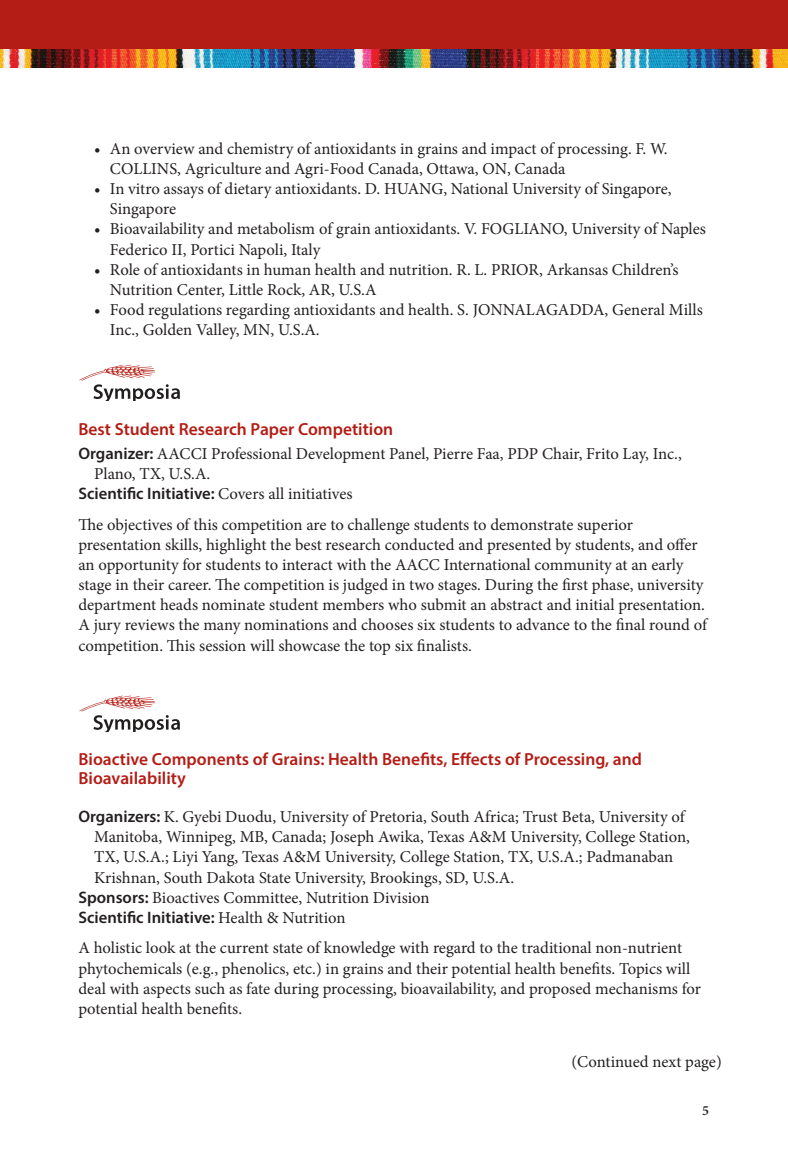
<style>
.page{position:relative;width:788px;height:1166px;background:#fff}
.page>*{position:absolute;margin:0;border:0;box-sizing:border-box;transform-origin:0 0}
.t1{font:600 17.5px/19.2px "Myriad Pro";color:#b41d15}
.t2{font:16.62px/20.1px "Minion Pro";color:#231f20}
.t3{font:600 16.62px "Myriad Pro";color:#231f20}
.t4{font:600 14px "Minion Pro";color:#231f20}
.s1{font-family:"Myriad Pro";font-weight:600}
.s2{font-family:"Minion Pro";font-weight:400}
</style>
<div class="page">
<div style="left:0;top:0;width:788px;height:52px;background:#b41d15"></div>
<img style="left:0;top:50px;width:788px;height:17px">
<svg style="left:79px;top:365px;width:101px;height:35px"></svg>
<svg style="left:79px;top:695px;width:101px;height:36px"></svg>
<p class="t2" style="left:110px;top:139px;width:559px;text-indent:-16px">• An overview and chemistry of antioxidants in grains and impact of processing. F. W.<br>COLLINS, Agriculture and Agri-Food Canada, Ottawa, ON, Canada</p>
<p class="t2" style="left:110px;top:179px;width:563px;text-indent:-16px">• In vitro assays of dietary antioxidants. D. HUANG, National University of Singapore,<br>Singapore</p>
<p class="t2" style="left:110px;top:219px;width:597px;text-indent:-16px">• Bioavailability and metabolism of grain antioxidants. V. FOGLIANO, University of Naples<br>Federico II, Portici Napoli, Italy</p>
<p class="t2" style="left:110px;top:259px;width:570px;text-indent:-16px">• Role of antioxidants in human health and nutrition. R. L. PRIOR, Arkansas Children’s<br>Nutrition Center, Little Rock, AR, U.S.A</p>
<p class="t2" style="left:110px;top:300px;width:594px;text-indent:-16px">• Food regulations regarding antioxidants and health. S. JONNALAGADDA, General Mills<br>Inc., Golden Valley, MN, U.S.A.</p>
<p class="t1" style="left:78px;top:419px;width:316px">Best Student Research Paper Competition</p>
<p class="t2" style="left:94px;top:443px;width:589px;text-indent:-16px"><span class="s1">Organizer:</span> AACCI Professional Development Panel, Pierre Faa, PDP Chair, Frito Lay, Inc.,<br>Plano, TX, U.S.A.</p>
<p class="t3" style="left:78px;top:483px;width:276px">Scientific Initiative: <span class="s2">Covers all initiatives</span></p>
<p class="t2" style="left:78px;top:514px;width:630px">The objectives of this competition are to challenge students to demonstrate superior presentation skills, highlight the best research conducted and presented by students, and offer an opportunity for students to interact with the AACC International community at an early stage in their career. The competition is judged in two stages. During the first phase, university department heads nominate student members who submit an abstract and initial presentation.<br>A jury reviews the many nominations and chooses six students to advance to the final round of competition. This session will showcase the top six finalists.</p>
<p class="t1" style="left:78px;top:749px;width:565px">Bioactive Components of Grains: Health Benefits, Effects of Processing, and<br>Bioavailability</p>
<p class="t2" style="left:78px;top:806px;width:607px"><span class="s1">Organizers:</span> K. Gyebi Duodu, University of Pretoria, South Africa; Trust Beta, University of</p>
<p class="t2" style="left:94px;top:827px;width:597px">Manitoba, Winnipeg, MB, Canada; Joseph Awika, Texas A&amp;M University, College Station,</p>
<p class="t2" style="left:94px;top:847px;width:580px">TX, U.S.A.; Liyi Yang, Texas A&amp;M University, College Station, TX, U.S.A.; Padmanaban</p>
<p class="t2" style="left:94px;top:867px;width:421px">Krishnan, South Dakota State University, Brookings, SD, U.S.A.</p>
<p class="t2" style="left:78px;top:887px;width:352px"><span class="s1">Sponsors:</span> Bioactives Committee, Nutrition Division</p>
<p class="t3" style="left:78px;top:906px;width:269px">Scientific Initiative: <span class="s2">Health &amp; Nutrition</span></p>
<p class="t2" style="left:78px;top:938px;width:624px">A holistic look at the current state of knowledge with regard to the traditional non-nutrient phytochemicals (e.g., phenolics, etc.) in grains and their potential health benefits. Topics will deal with aspects such as fate during processing, bioavailability, and proposed mechanisms for potential health benefits.</p>
<p class="t2" style="left:571px;top:1051px;width:152px">(Continued next page)</p>
<p class="t4" style="left:702px;top:1101px;width:8px">5</p>
</div>
